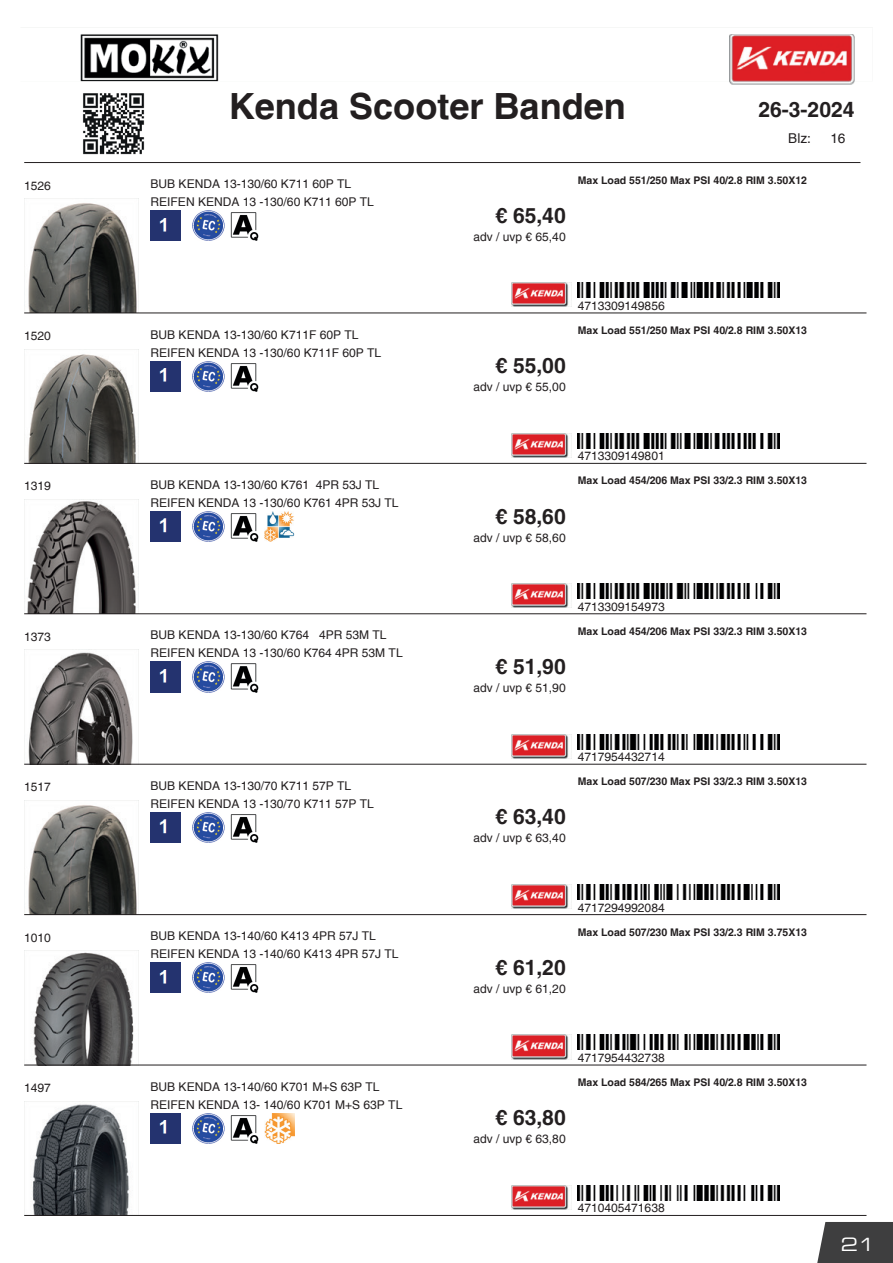
<style>
.page{position:relative;width:893px;height:1263px;background:#fff}
.page>*{position:absolute;margin:0;border:0;box-sizing:border-box;transform-origin:0 0}
.t1{font:700 36.15px "Helvetica";color:#231f20}
.t2{font:700 21px "Helvetica";color:#231f20}
.t3{font:18px "Eurostile Extended Two";color:#fff}
.t4{font:13.5px "Helvetica";color:#231f20}
.t5{font:12px/18px "Helvetica";color:#231f20}
.t6{font:700 10.5px "Helvetica";color:#231f20}
</style>
<div class="page">
<div style="left:817px;top:1222px;width:76px;height:41px;background:#3e3e3f"></div>
<img style="left:80px;top:34px;width:775px;height:47px">
<hr style="left:24px;top:162px;width:836px;height:1px;background:#231f20">
<img style="left:512px;top:283px;width:60px;height:24px">
<img style="left:24px;top:200px;width:115px;height:113px">
<img style="left:578px;top:283px;width:201px;height:15px">
<img style="left:151px;top:211px;width:30px;height:30px">
<img style="left:193px;top:211px;width:31px;height:30px">
<img style="left:230px;top:212px;width:29px;height:29px">
<hr style="left:24px;top:313px;width:842px;height:1px;background:#231f20">
<img style="left:512px;top:433px;width:60px;height:24px">
<img style="left:24px;top:349px;width:115px;height:114px">
<img style="left:578px;top:433px;width:201px;height:15px">
<img style="left:151px;top:361px;width:30px;height:30px">
<img style="left:193px;top:361px;width:31px;height:30px">
<img style="left:230px;top:363px;width:29px;height:28px">
<hr style="left:24px;top:463px;width:842px;height:1px;background:#231f20">
<img style="left:512px;top:584px;width:60px;height:24px">
<img style="left:24px;top:499px;width:115px;height:114px">
<img style="left:578px;top:584px;width:201px;height:15px">
<img style="left:151px;top:511px;width:30px;height:31px">
<img style="left:193px;top:511px;width:31px;height:31px">
<img style="left:230px;top:513px;width:29px;height:29px">
<img style="left:265px;top:511px;width:30px;height:31px">
<hr style="left:24px;top:613px;width:842px;height:1px;background:#231f20">
<img style="left:512px;top:734px;width:60px;height:24px">
<img style="left:24px;top:651px;width:115px;height:113px">
<img style="left:578px;top:734px;width:201px;height:15px">
<img style="left:151px;top:662px;width:30px;height:30px">
<img style="left:193px;top:662px;width:31px;height:30px">
<img style="left:230px;top:663px;width:29px;height:29px">
<hr style="left:24px;top:764px;width:842px;height:1px;background:#231f20">
<img style="left:512px;top:884px;width:60px;height:24px">
<img style="left:24px;top:800px;width:115px;height:114px">
<img style="left:578px;top:884px;width:201px;height:15px">
<img style="left:151px;top:812px;width:30px;height:30px">
<img style="left:193px;top:812px;width:31px;height:30px">
<img style="left:230px;top:814px;width:29px;height:28px">
<hr style="left:24px;top:914px;width:842px;height:1px;background:#231f20">
<img style="left:512px;top:1035px;width:60px;height:24px">
<img style="left:24px;top:952px;width:115px;height:113px">
<img style="left:578px;top:1035px;width:201px;height:15px">
<img style="left:151px;top:963px;width:30px;height:30px">
<img style="left:193px;top:963px;width:31px;height:30px">
<img style="left:230px;top:964px;width:29px;height:29px">
<hr style="left:24px;top:1065px;width:842px;height:1px;background:#231f20">
<img style="left:512px;top:1185px;width:60px;height:24px">
<img style="left:24px;top:1101px;width:115px;height:114px">
<img style="left:578px;top:1185px;width:201px;height:15px">
<img style="left:151px;top:1113px;width:30px;height:30px">
<img style="left:193px;top:1113px;width:31px;height:30px">
<img style="left:230px;top:1115px;width:29px;height:28px">
<img style="left:265px;top:1113px;width:30px;height:30px">
<hr style="left:24px;top:1215px;width:842px;height:1px;background:#231f20">
<img style="left:730px;top:34px;width:124px;height:51px">
<img style="left:82px;top:93px;width:63px;height:62px">
<h1 class="t1" style="left:229px;top:84px;width:399px">Kenda Scooter Banden</h1>
<h2 class="t2" style="left:758px;top:97px;width:97px">26-3-2024</h2>
<p class="t4" style="left:788px;top:130px;width:24px">Blz:</p>
<p class="t4" style="left:830px;top:130px;width:17px">16</p>
<p class="t6" style="left:578px;top:173px;width:231px">Max Load 551/250 Max PSI 40/2.8 RIM 3.50X12</p>
<p class="t5" style="left:24px;top:176px;width:28px">1526</p>
<p class="t5" style="left:151px;top:175px;width:225px">BUB KENDA 13-130/60 K711 60P TL<br>REIFEN KENDA 13 -130/60 K711 60P TL</p>
<h2 class="t2" style="left:495px;top:202px;width:72px">€ 65,40</h2>
<p class="t5" style="left:473px;top:228px;width:94px">adv / uvp € 65,40</p>
<p class="t5" style="left:24px;top:327px;width:28px">1520</p>
<p class="t5" style="left:151px;top:325px;width:232px">BUB KENDA 13-130/60 K711F 60P TL<br>REIFEN KENDA 13 -130/60 K711F 60P TL</p>
<p class="t5" style="left:24px;top:477px;width:28px">1319</p>
<p class="t5" style="left:151px;top:476px;width:250px">BUB KENDA 13-130/60 K761 4PR 53J TL<br>REIFEN KENDA 13 -130/60 K761 4PR 53J TL</p>
<p class="t5" style="left:24px;top:628px;width:28px">1373</p>
<p class="t5" style="left:151px;top:626px;width:254px">BUB KENDA 13-130/60 K764 4PR 53M TL<br>REIFEN KENDA 13 -130/60 K764 4PR 53M TL</p>
<p class="t5" style="left:24px;top:778px;width:28px">1517</p>
<p class="t5" style="left:151px;top:777px;width:225px">BUB KENDA 13-130/70 K711 57P TL<br>REIFEN KENDA 13 -130/70 K711 57P TL</p>
<p class="t5" style="left:24px;top:928px;width:28px">1010</p>
<p class="t5" style="left:151px;top:927px;width:250px">BUB KENDA 13-140/60 K413 4PR 57J TL<br>REIFEN KENDA 13 -140/60 K413 4PR 57J TL</p>
<p class="t5" style="left:24px;top:1079px;width:28px">1497</p>
<p class="t5" style="left:151px;top:1077px;width:253px">BUB KENDA 13-140/60 K701 M+S 63P TL<br>REIFEN KENDA 13- 140/60 K701 M+S 63P TL</p>
<h2 class="t2" style="left:495px;top:353px;width:72px">€ 55,00</h2>
<p class="t5" style="left:473px;top:378px;width:94px">adv / uvp € 55,00</p>
<p class="t5" style="left:578px;top:297px;width:88px">4713309149856</p>
<p class="t6" style="left:578px;top:324px;width:231px">Max Load 551/250 Max PSI 40/2.8 RIM 3.50X13</p>
<h2 class="t2" style="left:495px;top:503px;width:72px">€ 58,60</h2>
<p class="t5" style="left:473px;top:528px;width:94px">adv / uvp € 58,60</p>
<p class="t5" style="left:578px;top:447px;width:88px">4713309149801</p>
<p class="t6" style="left:578px;top:474px;width:231px">Max Load 454/206 Max PSI 33/2.3 RIM 3.50X13</p>
<h2 class="t2" style="left:495px;top:654px;width:72px">€ 51,90</h2>
<p class="t5" style="left:473px;top:679px;width:94px">adv / uvp € 51,90</p>
<p class="t5" style="left:578px;top:598px;width:88px">4713309154973</p>
<p class="t6" style="left:578px;top:625px;width:231px">Max Load 454/206 Max PSI 33/2.3 RIM 3.50X13</p>
<h2 class="t2" style="left:495px;top:804px;width:72px">€ 63,40</h2>
<p class="t5" style="left:473px;top:829px;width:94px">adv / uvp € 63,40</p>
<p class="t5" style="left:578px;top:748px;width:88px">4717954432714</p>
<p class="t6" style="left:578px;top:775px;width:231px">Max Load 507/230 Max PSI 33/2.3 RIM 3.50X13</p>
<h2 class="t2" style="left:495px;top:954px;width:72px">€ 61,20</h2>
<p class="t5" style="left:473px;top:980px;width:94px">adv / uvp € 61,20</p>
<p class="t5" style="left:578px;top:898px;width:88px">4717294992084</p>
<p class="t6" style="left:578px;top:925px;width:231px">Max Load 507/230 Max PSI 33/2.3 RIM 3.75X13</p>
<h2 class="t2" style="left:495px;top:1105px;width:72px">€ 63,80</h2>
<p class="t5" style="left:473px;top:1130px;width:94px">adv / uvp € 63,80</p>
<p class="t5" style="left:578px;top:1049px;width:88px">4717954432738</p>
<p class="t6" style="left:578px;top:1076px;width:231px">Max Load 584/265 Max PSI 40/2.8 RIM 3.50X13</p>
<p class="t5" style="left:578px;top:1199px;width:88px">4710405471638</p>
<h3 class="t3" style="left:841px;top:1231px;width:36px">21</h3>
</div>
